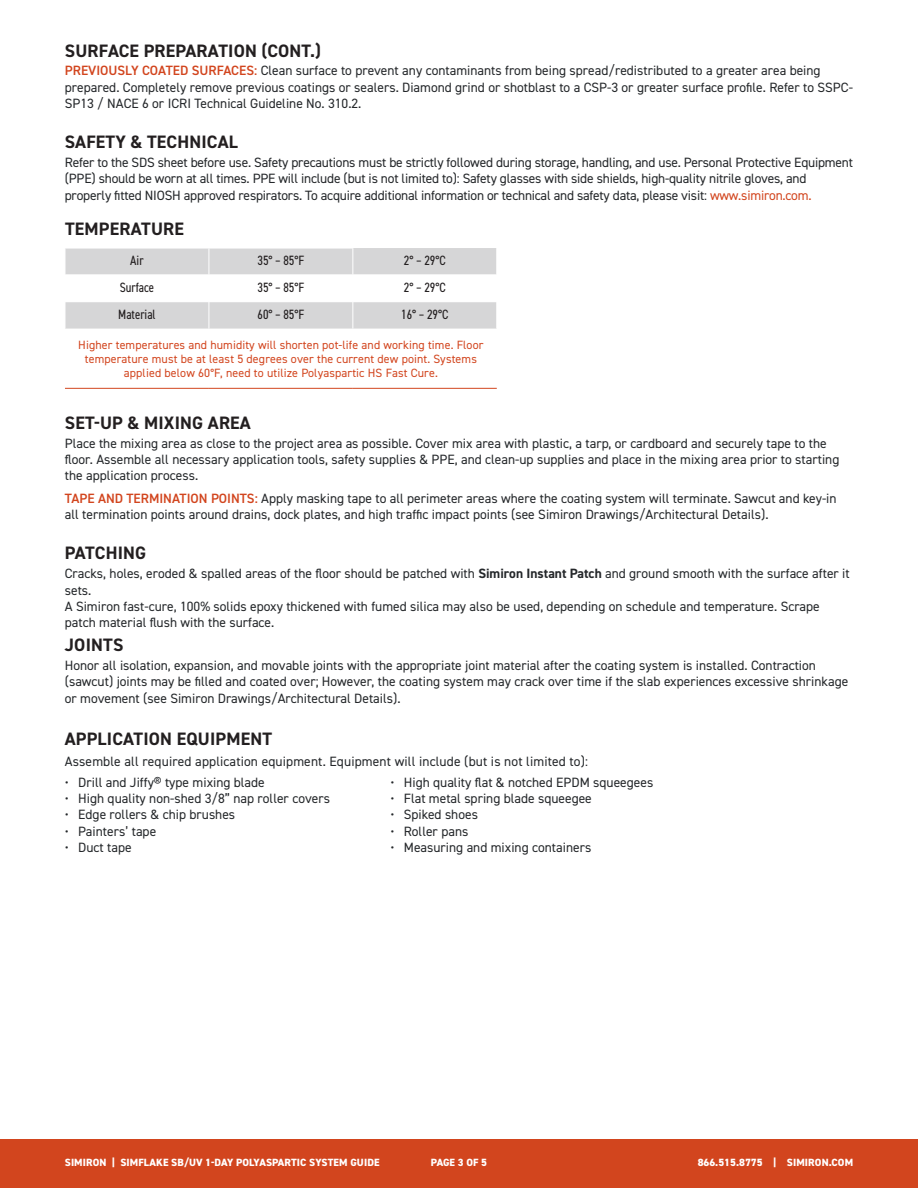
<style>
.page{position:relative;width:918px;height:1188px;background:#fff}
.page>*{position:absolute;margin:0;border:0;box-sizing:border-box;transform-origin:0 0}
.t1{font:700 18px "DIN2014";letter-spacing:.01em;color:#231f20}
.t2{font:13.5px/16.2px "DIN2014";color:#24272a}
.t3{font:condensed 13.5px "DIN2014";color:#231f20}
.t4{font:12px/14.4px "DIN2014";letter-spacing:.01em;color:#d2451e;text-align:center}
.t5{font:800 10.5px "DIN2014";letter-spacing:.01em;color:#fff}
.s1{font-weight:600;color:#d2451e}
.s2{color:#d2451e}
.s3{font-weight:700}
</style>
<div class="page">
<div style="left:0;top:1139px;width:918px;height:49px;background:#d2451e"></div>
<hr style="left:65px;top:388px;width:144px;height:1px;background:#d2451e">
<hr style="left:209px;top:388px;width:144px;height:1px;background:#d2451e">
<hr style="left:353px;top:388px;width:144px;height:1px;background:#d2451e">
<svg style="left:65px;top:248px;width:432px;height:81px"></svg>
<h1 class="t1" style="left:65px;top:38px;width:258px">SURFACE PREPARATION (CONT.)</h1>
<p class="t2" style="left:65px;top:62px;width:790px"><span class="s1">PREVIOUSLY COATED SURFACES:</span> Clean surface to prevent any contaminants from being spread/redistributed to a greater area being prepared. Completely remove previous coatings or sealers. Diamond grind or shotblast to a CSP-3 or greater surface profile. Refer to SSPC-<br>SP13 / NACE 6 or ICRI Technical Guideline No. 310.2.</p>
<h1 class="t1" style="left:65px;top:130px;width:174px">SAFETY &amp; TECHNICAL</h1>
<p class="t2" style="left:65px;top:154px;width:790px">Refer to the SDS sheet before use. Safety precautions must be strictly followed during storage, handling, and use. Personal Protective Equipment (PPE) should be worn at all times. PPE will include (but is not limited to): Safety glasses with side shields, high-quality nitrile gloves, and properly fitted NIOSH approved respirators. To acquire additional information or technical and safety data, please visit: <span class="s2">www.simiron.com.</span></p>
<h1 class="t1" style="left:65px;top:217px;width:120px">TEMPERATURE</h1>
<p class="t3" style="left:130px;top:251px;width:15px">Air</p>
<p class="t3" style="left:258px;top:251px;width:48px">35° – 85°F</p>
<p class="t3" style="left:404px;top:251px;width:43px">2° – 29°C</p>
<p class="t3" style="left:120px;top:279px;width:36px">Surface</p>
<p class="t3" style="left:258px;top:279px;width:48px">35° – 85°F</p>
<p class="t3" style="left:404px;top:279px;width:43px">2° – 29°C</p>
<p class="t3" style="left:118px;top:306px;width:39px">Material</p>
<p class="t3" style="left:258px;top:306px;width:48px">60° – 85°F</p>
<p class="t3" style="left:401px;top:306px;width:49px">16° – 29°C</p>
<p class="t4" style="left:78px;top:337px;width:407px">Higher temperatures and humidity will shorten pot-life and working time. Floor temperature must be at least 5 degrees over the current dew point. Systems applied below 60°F, need to utilize Polyaspartic HS Fast Cure.</p>
<h1 class="t1" style="left:65px;top:410px;width:188px">SET-UP &amp; MIXING AREA</h1>
<p class="t2" style="left:65px;top:435px;width:776px">Place the mixing area as close to the project area as possible. Cover mix area with plastic, a tarp, or cardboard and securely tape to the floor. Assemble all necessary application tools, safety supplies &amp; PPE, and clean-up supplies and place in the mixing area prior to starting the application process.</p>
<p class="t2" style="left:65px;top:490px;width:773px"><span class="s1">TAPE AND TERMINATION POINTS:</span> Apply masking tape to all perimeter areas where the coating system will terminate. Sawcut and key-in all termination points around drains, dock plates, and high traffic impact points (see Simiron Drawings/Architectural Details).</p>
<h1 class="t1" style="left:65px;top:541px;width:83px">PATCHING</h1>
<p class="t2" style="left:65px;top:565px;width:786px">Cracks, holes, eroded &amp; spalled areas of the floor should be patched with <span class="s3">Simiron Instant Patch</span> and ground smooth with the surface after it sets.<br>A Simiron fast-cure, 100% solids epoxy thickened with fumed silica may also be used, depending on schedule and temperature. Scrape patch material flush with the surface.</p>
<h1 class="t1" style="left:65px;top:633px;width:60px">JOINTS</h1>
<p class="t2" style="left:65px;top:657px;width:785px">Honor all isolation, expansion, and movable joints with the appropriate joint material after the coating system is installed. Contraction (sawcut) joints may be filled and coated over; However, the coating system may crack over time if the slab experiences excessive shrinkage or movement (see Simiron Drawings/Architectural Details).</p>
<h1 class="t1" style="left:65px;top:727px;width:209px">APPLICATION EQUIPMENT</h1>
<p class="t2" style="left:65px;top:753px;width:525px">Assemble all required application equipment. Equipment will include (but is not limited to):</p>
<p class="t2" style="left:65px;top:774px;width:202px">• Drill and Jiffy® type mixing blade</p>
<p class="t2" style="left:65px;top:790px;width:267px">• High quality non-shed 3/8” nap roller covers</p>
<p class="t2" style="left:65px;top:806px;width:172px">• Edge rollers &amp; chip brushes</p>
<p class="t2" style="left:65px;top:823px;width:93px">• Painters’ tape</p>
<p class="t2" style="left:65px;top:839px;width:68px">• Duct tape</p>
<p class="t2" style="left:390px;top:774px;width:264px">• High quality flat &amp; notched EPDM squeegees</p>
<p class="t2" style="left:390px;top:790px;width:203px">• Flat metal spring blade squeegee</p>
<p class="t2" style="left:390px;top:806px;width:89px">• Spiked shoes</p>
<p class="t2" style="left:390px;top:823px;width:80px">• Roller pans</p>
<p class="t2" style="left:390px;top:839px;width:202px">• Measuring and mixing containers</p>
<p class="t5" style="left:65px;top:1156px;width:316px">SIMIRON | SIMFLAKE SB/UV 1-DAY POLYASPARTIC SYSTEM GUIDE</p>
<p class="t5" style="left:431px;top:1156px;width:58px">PAGE 3 OF 5</p>
<p class="t5" style="left:698px;top:1156px;width:157px">866.515.8775 | SIMIRON.COM</p>
</div>
